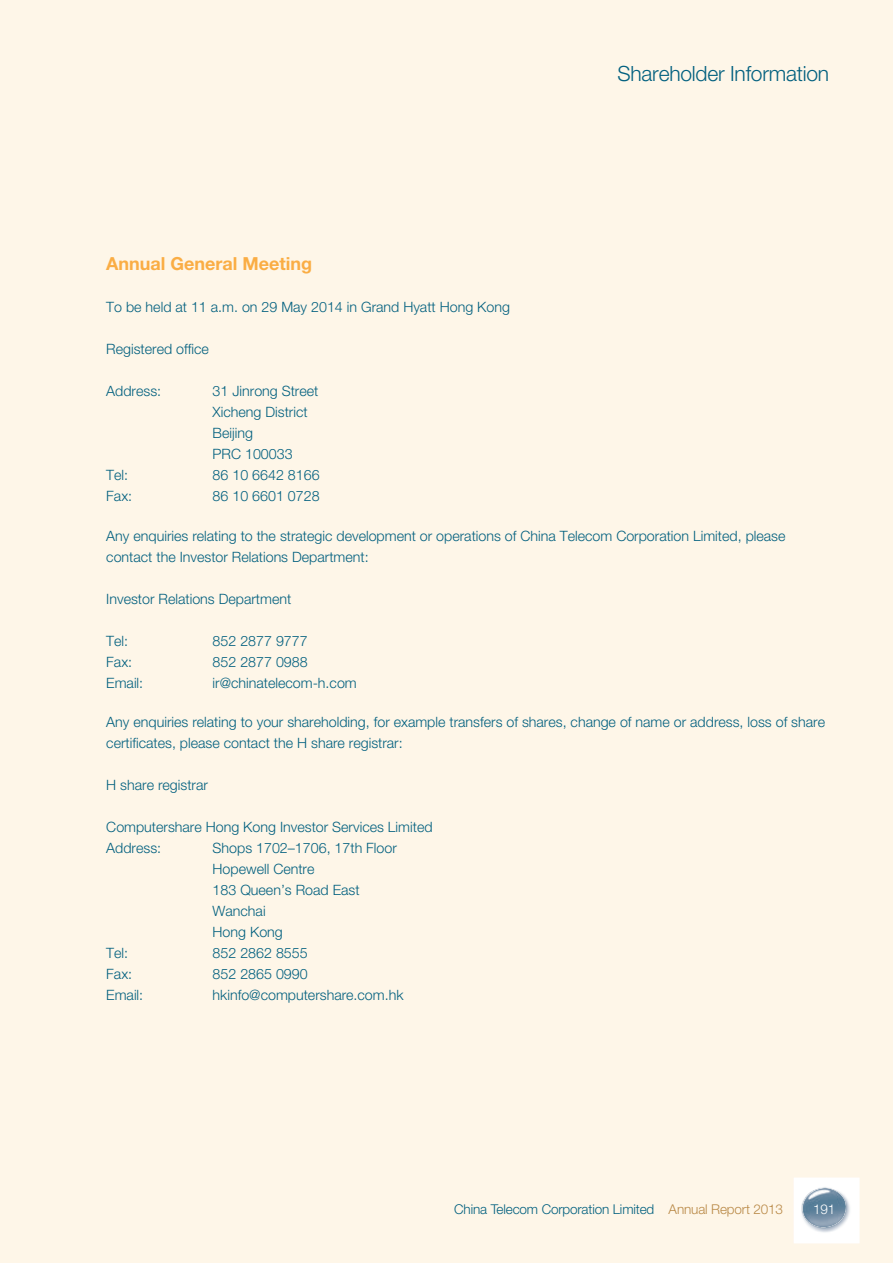
<style>
.page{position:relative;width:893px;height:1263px;background:#fef6e8}
.page>*{position:absolute;margin:0;border:0;box-sizing:border-box;transform-origin:0 0}
.t1{font:300 21px "Helvetica Neue LT Std";letter-spacing:-.01em;color:#02607f}
.t2{font:700 18px "Helvetica Neue LT Std";color:#faad44}
.t3{font:300 14.25px/21px "Helvetica Neue LT Std";color:#02607f}
.t4{font:300 13.5px "Helvetica Neue LT Std";letter-spacing:-.01em;color:#02607f}
.t5{font:300 13.5px "Helvetica Neue LT Std";color:#fff}
.s1{color:#b98947}
</style>
<div class="page">
<img style="left:794px;top:1178px;width:33px;height:65px">
<img style="left:827px;top:1178px;width:32px;height:65px">
<img style="left:802px;top:1188px;width:45px;height:39px">
<h1 class="t1" style="left:617px;top:66px;width:213px">Shareholder Information</h1>
<p class="t2" style="left:106px;top:257px;width:207px">Annual General Meeting</p>
<p class="t3" style="left:106px;top:298px;width:405px">To be held at 11 a.m. on 29 May 2014 in Grand Hyatt Hong Kong</p>
<p class="t3" style="left:106px;top:340px;width:104px">Registered office</p>
<p class="t3" style="left:106px;top:382px;width:56px">Address:</p>
<p class="t3" style="left:213px;top:382px;width:107px">31 Jinrong Street<br>Xicheng District<br>Beijing<br>PRC 100033</p>
<p class="t3" style="left:106px;top:466px;width:23px">Tel:</p>
<p class="t3" style="left:213px;top:466px;width:108px">86 10 6642 8166</p>
<p class="t3" style="left:106px;top:487px;width:27px">Fax:</p>
<p class="t3" style="left:213px;top:487px;width:108px">86 10 6601 0728</p>
<p class="t3" style="left:106px;top:527px;width:681px">Any enquiries relating to the strategic development or operations of China Telecom Corporation Limited, please contact the Investor Relations Department:</p>
<p class="t3" style="left:106px;top:590px;width:187px">Investor Relations Department</p>
<p class="t3" style="left:106px;top:632px;width:23px">Tel:</p>
<p class="t3" style="left:213px;top:632px;width:97px">852 2877 9777</p>
<p class="t3" style="left:106px;top:653px;width:27px">Fax:</p>
<p class="t3" style="left:213px;top:653px;width:97px">852 2877 0988</p>
<p class="t3" style="left:106px;top:674px;width:38px">Email:</p>
<p class="t3" style="left:213px;top:674px;width:146px">ir@chinatelecom-h.com</p>
<p class="t3" style="left:106px;top:713px;width:720px">Any enquiries relating to your shareholding, for example transfers of shares, change of name or address, loss of share certificates, please contact the H share registrar:</p>
<p class="t3" style="left:106px;top:776px;width:103px">H share registrar</p>
<p class="t3" style="left:106px;top:818px;width:328px">Computershare Hong Kong Investor Services Limited<br>Address:</p>
<p class="t3" style="left:213px;top:839px;width:186px">Shops 1702–1706, 17th Floor<br>Hopewell Centre<br>183 Queen’s Road East<br>Wanchai<br>Hong Kong</p>
<p class="t3" style="left:106px;top:944px;width:23px">Tel:</p>
<p class="t3" style="left:213px;top:944px;width:97px">852 2862 8555</p>
<p class="t3" style="left:106px;top:965px;width:27px">Fax:</p>
<p class="t3" style="left:213px;top:965px;width:97px">852 2865 0990</p>
<p class="t3" style="left:106px;top:986px;width:38px">Email:</p>
<p class="t3" style="left:213px;top:986px;width:192px">hkinfo@computershare.com.hk</p>
<p class="t4" style="left:454px;top:1204px;width:330px">China Telecom Corporation Limited <span class="s1">Annual Report 2013</span></p>
<p class="t5" style="left:813px;top:1204px;width:24px">191</p>
</div>
